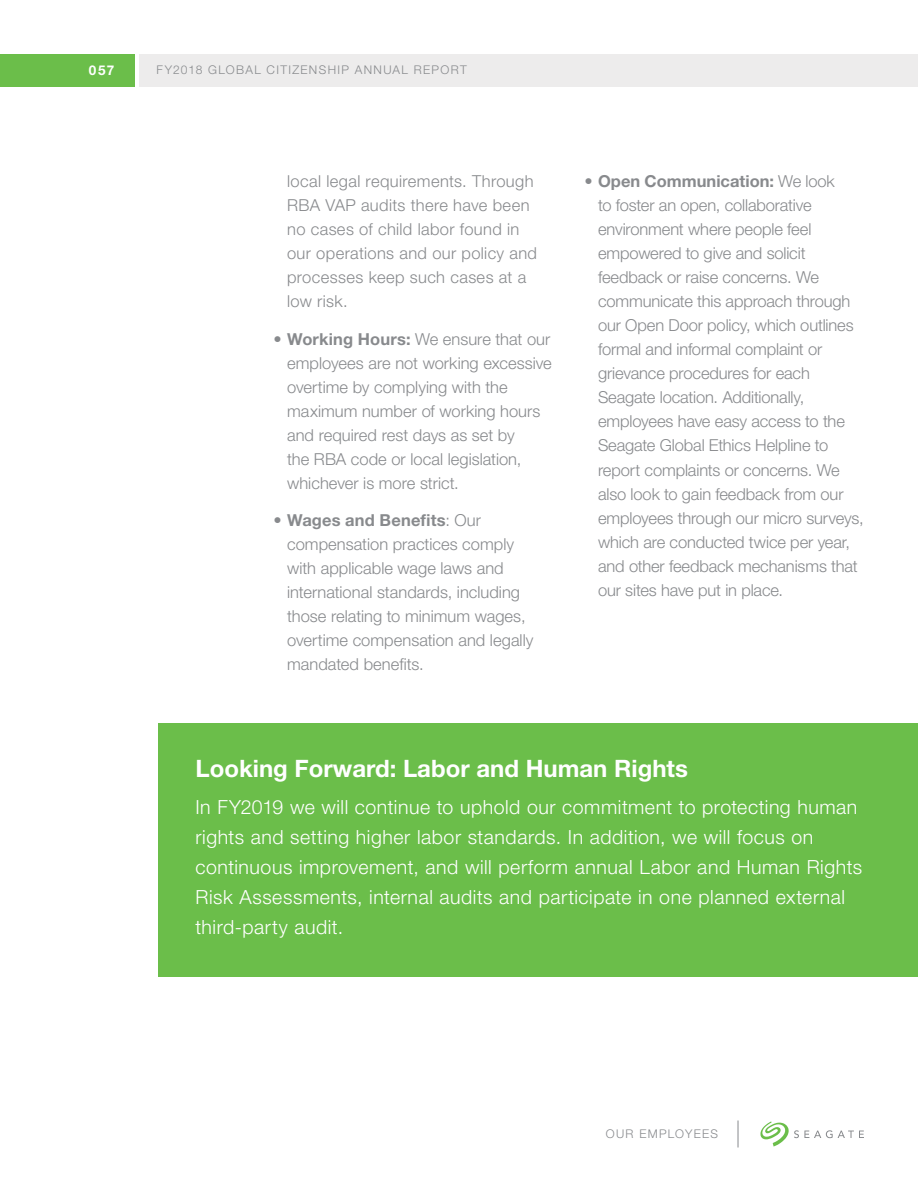
<style>
.page{position:relative;width:918px;height:1188px;background:#fff}
.page>*{position:absolute;margin:0;border:0;box-sizing:border-box;transform-origin:0 0}
.t1{font:700 24px "Helvetica Neue LT Std";color:#fff}
.t2{font:300 19.5px/30px "Helvetica Neue LT Std";letter-spacing:.03em;color:#fff}
.t3{font:300 16.5px/24px "Helvetica Neue LT Std";letter-spacing:-.005em;color:#888a8d}
.t4{font:300 16.5px/24px "Helvetica Neue LT Std";letter-spacing:.02em;color:#888a8d}
.t5{font:700 13.5px "Helvetica Neue LT Std";color:#fff}
.t6{font:300 12px "Helvetica Neue LT Std";letter-spacing:.11em;color:#888a8d}
.s1{font-weight:700}
</style>
<div class="page">
<svg style="left:760px;top:1121px;width:104px;height:26px"></svg>
<div style="left:0;top:54px;width:135px;height:32px;background:#6bbe4a"></div>
<div style="left:139px;top:54px;width:779px;height:32px;background:#edecec"></div>
<svg style="left:738px;top:1120px;width:1px;height:28px"></svg>
<div style="left:159px;top:724px;width:759px;height:253px;background:#6bbe4a"></div>
<p class="t5" style="left:89px;top:62px;width:27px">057</p>
<p class="t6" style="left:157px;top:63px;width:312px">FY2018 GLOBAL CITIZENSHIP ANNUAL REPORT</p>
<p class="t4" style="left:287px;top:169px;width:251px">local legal requirements. Through<br>RBA VAP audits there have been no cases of child labor found in our operations and our policy and processes keep such cases at a low risk.</p>
<p class="t3" style="left:287px;top:327px;width:266px;text-indent:-13px"><span class="s1">• Working Hours:</span> We ensure that our employees are not working excessive overtime by complying with the maximum number of working hours and required rest days as set by<br>the RBA code or local legislation, whichever is more strict.</p>
<p class="t3" style="left:287px;top:508px;width:248px;text-indent:-13px"><span class="s1">• Wages and Benefits</span>: Our compensation practices comply with applicable wage laws and international standards, including those relating to minimum wages, overtime compensation and legally mandated benefits.</p>
<p class="t3" style="left:598px;top:169px;width:267px;text-indent:-13px"><span class="s1">• Open Communication:</span> We look<br>to foster an open, collaborative environment where people feel empowered to give and solicit feedback or raise concerns. We communicate this approach through our Open Door policy, which outlines formal and informal complaint or grievance procedures for each Seagate location. Additionally, employees have easy access to the Seagate Global Ethics Helpline to report complaints or concerns. We also look to gain feedback from our employees through our micro surveys, which are conducted twice per year, and other feedback mechanisms that our sites have put in place.</p>
<h1 class="t1" style="left:195px;top:754px;width:494px">Looking Forward: Labor and Human Rights</h1>
<p class="t2" style="left:195px;top:792px;width:668px">In FY2019 we will continue to uphold our commitment to protecting human rights and setting higher labor standards. In addition, we will focus on continuous improvement, and will perform annual Labor and Human Rights Risk Assessments, internal audits and participate in one planned external third-party audit.</p>
<p class="t6" style="left:606px;top:1127px;width:114px">OUR EMPLOYEES</p>
</div>
